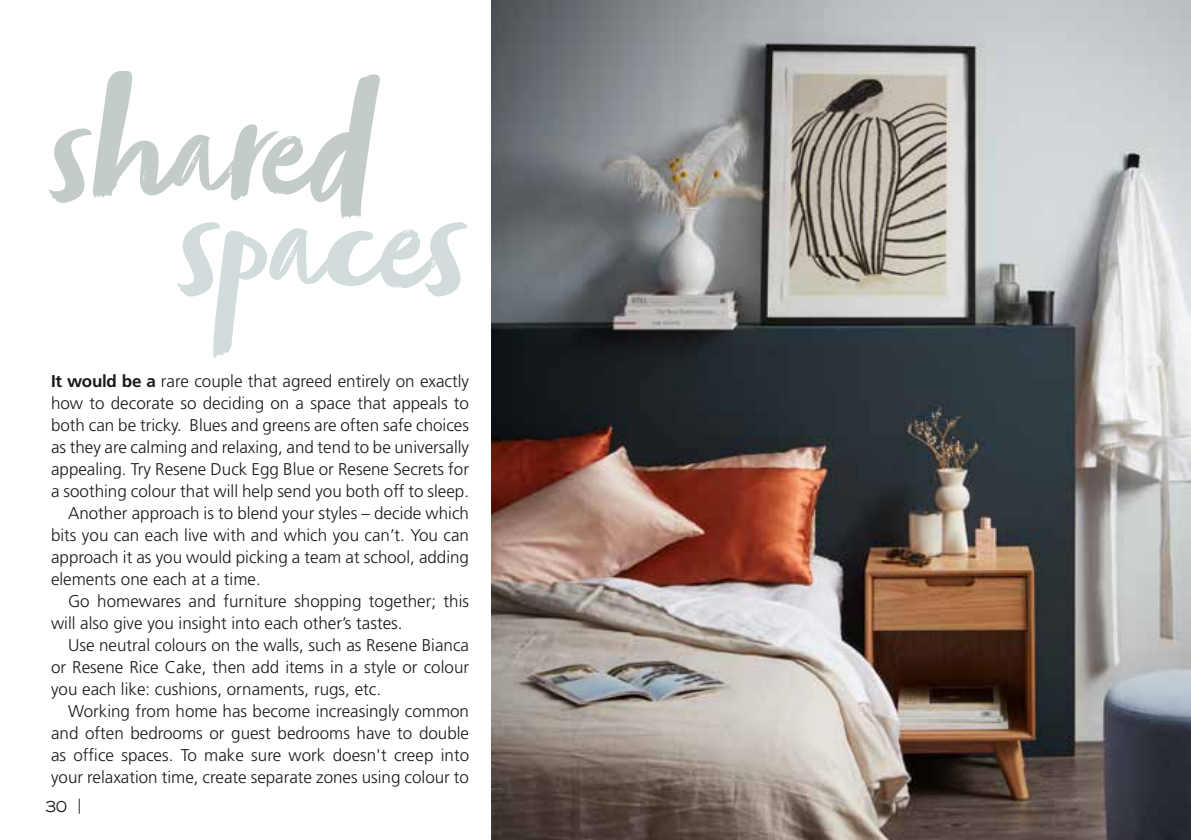
<style>
.page{position:relative;width:1191px;height:840px;background:#fff}
.page>*{position:absolute;margin:0;border:0;box-sizing:border-box;transform-origin:0 0}
.t1{font:172px "Zooja";letter-spacing:-.005em;color:#c3ccc9}
.t2{font:172px "Zooja";letter-spacing:-.005em;color:#d2dcdd}
.t3{font:300 17px "Frutiger LT Std";color:#1a1a18}
.t4{font:300 17px/22px "Frutiger";color:#1a1a18;text-align:justify}
.t5{font:expanded 15px "Trade Gothic LH";color:#1a1a18}
.s1{font-weight:700}
</style>
<div class="page">
<img style="left:492px;top:0;width:699px;height:839px">
<h1 class="t1" style="left:48px;top:58px;width:321px">shared</h1>
<h1 class="t2" style="left:177px;top:152px;width:289px">spaces</h1>
<p class="t3" style="left:51px;top:371px;width:419px"><span class="s1">It would be a</span> rare couple that agreed entirely on exactly</p>
<p class="t3" style="left:51px;top:393px;width:419px">how to decorate so deciding on a space that appeals to</p>
<p class="t3" style="left:51px;top:415px;width:419px">both can be tricky. Blues and greens are often safe choices</p>
<p class="t3" style="left:51px;top:437px;width:419px">as they are calming and relaxing, and tend to be universally</p>
<p class="t3" style="left:51px;top:459px;width:419px">appealing. Try Resene Duck Egg Blue or Resene Secrets for</p>
<p class="t3" style="left:51px;top:481px;width:419px">a soothing colour that will help send you both off to sleep.</p>
<p class="t3" style="left:68px;top:503px;width:402px">Another approach is to blend your styles – decide which</p>
<p class="t3" style="left:51px;top:525px;width:419px">bits you can each live with and which you can’t. You can</p>
<p class="t3" style="left:51px;top:547px;width:419px">approach it as you would picking a team at school, adding</p>
<p class="t3" style="left:51px;top:569px;width:211px">elements one each at a time.</p>
<p class="t3" style="left:68px;top:591px;width:402px">Go homewares and furniture shopping together; this</p>
<p class="t3" style="left:51px;top:613px;width:353px">will also give you insight into each other’s tastes.</p>
<p class="t3" style="left:68px;top:635px;width:402px">Use neutral colours on the walls, such as Resene Bianca</p>
<p class="t3" style="left:51px;top:657px;width:419px">or Resene Rice Cake, then add items in a style or colour</p>
<p class="t3" style="left:51px;top:679px;width:331px">you each like: cushions, ornaments, rugs, etc.</p>
<p class="t4" style="left:51px;top:699px;width:419px;text-indent:17px">Working from home has become increasingly common and often bedrooms or guest bedrooms have to double as office spaces. To make sure work doesn't creep into your relaxation time, create separate zones using colour to</p>
<p class="t5" style="left:45px;top:796px;width:37px">30 |</p>
</div>
